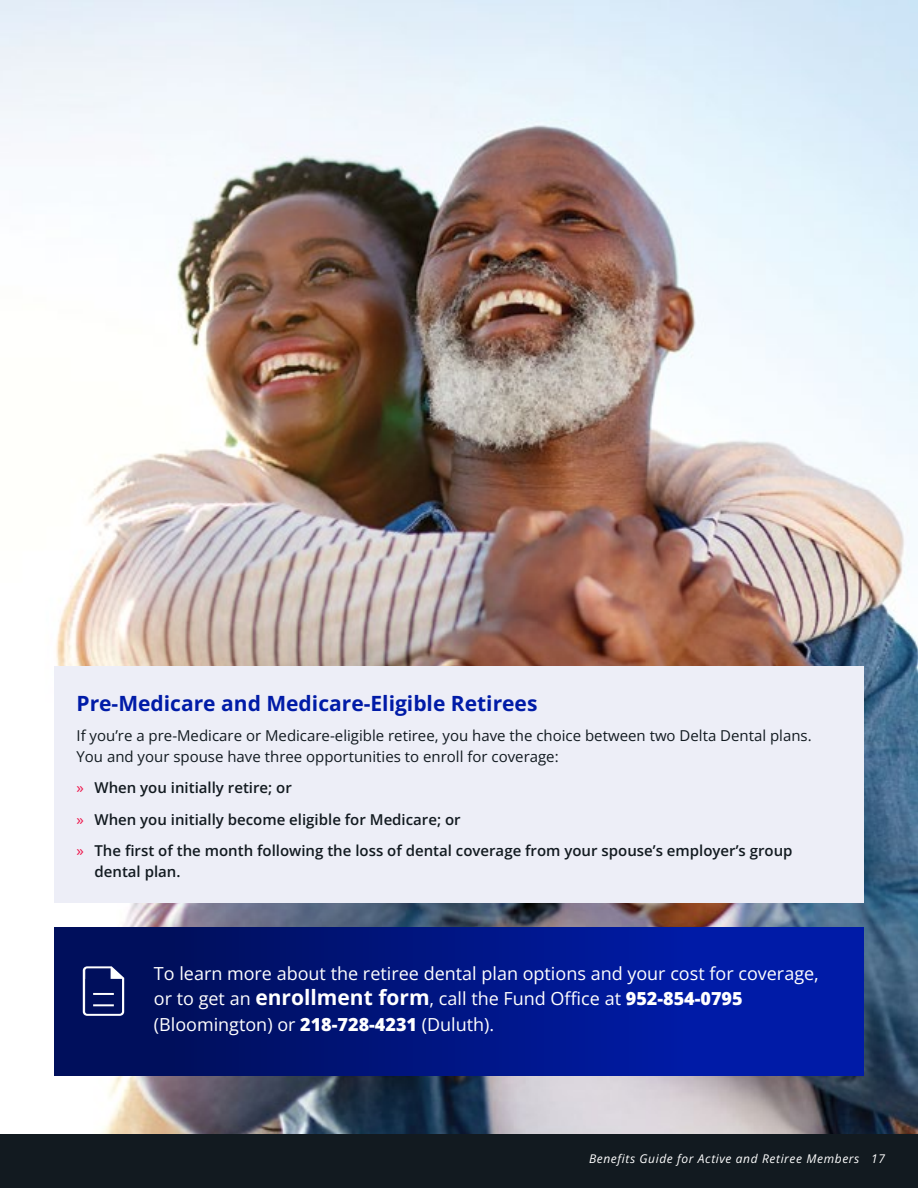
<style>
.page{position:relative;width:918px;height:1188px;background:#fff}
.page>*{position:absolute;margin:0;border:0;box-sizing:border-box;transform-origin:0 0}
.t1{font:700 21px "Open Sans";color:#001ba7}
.sidebar_body{font:18px/25.5px "Open Sans";color:#fff}
.t2{font:600 15px/21px "Open Sans";color:#121a20}
.body{font:15px/21px "Open Sans";color:#121a20}
.t3{font:italic 12px "Open Sans";letter-spacing:.05em;color:#fff}
.s1{font-weight:400;color:#ed174c}
.s2{font-weight:700;font-size:21px}
.s3{font-weight:800}
</style>
<div class="page">
<img style="left:0;top:0;width:918px;height:1134px">
<div style="left:54px;top:666px;width:810px;height:237px;background:#edeef7"></div>
<div style="left:54px;top:927px;width:810px;height:149px;background:linear-gradient(to right,#000e54,#001db4)"></div>
<svg style="left:83px;top:966px;width:41px;height:50px"></svg>
<div style="left:0;top:1134px;width:918px;height:54px;background:#121a20"></div>
<p class="t1" style="left:76px;top:688px;width:463px">Pre-Medicare and Medicare-Eligible Retirees</p>
<p class="body" style="left:76px;top:724px;width:737px">If you’re a pre-Medicare or Medicare-eligible retiree, you have the choice between two Delta Dental plans.<br>You and your spouse have three opportunities to enroll for coverage:</p>
<p class="t2" style="left:76px;top:777px;width:217px"><span class="s1">»</span> When you initially retire; or</p>
<p class="t2" style="left:76px;top:808px;width:386px"><span class="s1">»</span> When you initially become eligible for Medicare; or</p>
<p class="t2" style="left:94px;top:840px;width:700px;text-indent:-18px"><span class="s1">»</span> The first of the month following the loss of dental coverage from your spouse’s employer’s group dental plan.</p>
<p class="sidebar_body" style="left:154px;top:960px;width:666px">To learn more about the retiree dental plan options and your cost for coverage, or to get an <span class="s2">enrollment form</span>, call the Fund Office at <span class="s3">952-854-0795 </span>(Bloomington) or <span class="s3">218-728-4231</span> (Duluth).</p>
<p class="t3" style="left:589px;top:1150px;width:298px">Benefits Guide for Active and Retiree Members 17</p>
</div>
